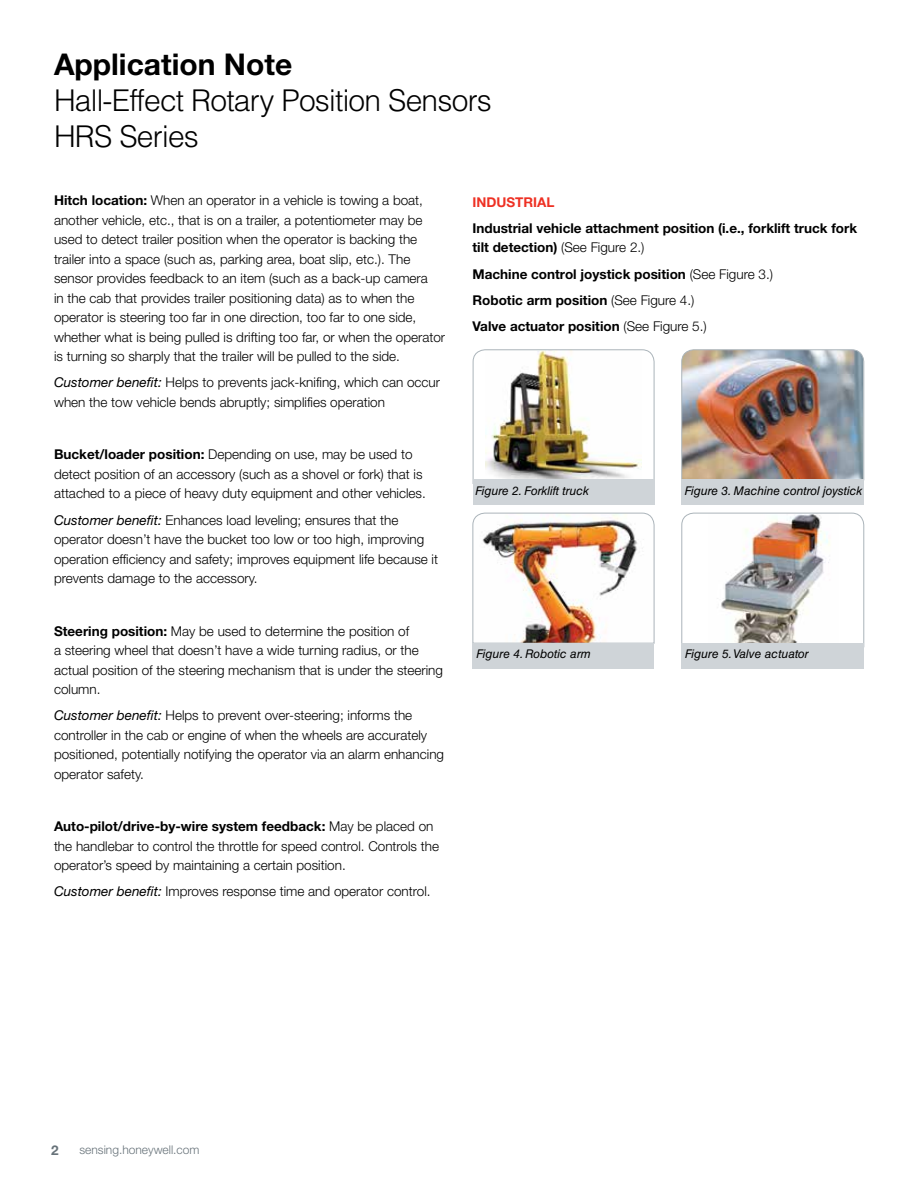
<style>
.page{position:relative;width:918px;height:1188px;background:#fff}
.page>*{position:absolute;margin:0;border:0;box-sizing:border-box;transform-origin:0 0}
.t1{font:300 30px/36px "Helvetica LT Std";letter-spacing:-.025em;color:#000}
.t2{font:700 30px "Helvetica Neue LT Std";color:#000}
.t3{font:300 13.5px/19.5px "Helvetica Neue LT Std";color:#000}
.t4{font:700 13.5px/26.2px "Helvetica Neue LT Std";color:#000}
.t5{font:700 13.5px "Helvetica Neue LT Std";color:#ee3124}
.t6{font:700 13.5px "Helvetica Neue LT Std";color:#68737a}
.t7{font:italic 12px "Helvetica LT Std";color:#000}
.t8{font:300 12px "Helvetica Neue LT Std";color:#68737a}
.s1{font-weight:700}
.s2{font-weight:400;font-style:italic}
.s3{font-weight:300}
</style>
<div class="page">
<img style="left:681px;top:349px;width:184px;height:131px">
<img style="left:681px;top:512px;width:184px;height:135px">
<img style="left:472px;top:349px;width:183px;height:135px">
<img style="left:472px;top:512px;width:183px;height:132px">
<div style="left:472px;top:643px;width:182px;height:26px;background:#cfd4d8"></div>
<div style="left:681px;top:479px;width:183px;height:26px;background:#cfd4d8"></div>
<div style="left:473px;top:479px;width:181px;height:26px;background:#cfd4d8"></div>
<div style="left:681px;top:643px;width:183px;height:26px;background:#cfd4d8"></div>
<h1 class="t2" style="left:54px;top:46px;width:240px">Application Note</h1>
<h1 class="t1" style="left:54px;top:82px;width:439px">Hall-Effect Rotary Position Sensors<br>HRS Series</h1>
<p class="t3" style="left:54px;top:190px;width:393px"><span class="s1">Hitch location:</span> When an operator in a vehicle is towing a boat, another vehicle, etc., that is on a trailer, a potentiometer may be used to detect trailer position when the operator is backing the trailer into a space (such as, parking area, boat slip, etc.). The sensor provides feedback to an item (such as a back-up camera<br>in the cab that provides trailer positioning data) as to when the operator is steering too far in one direction, too far to one side, whether what is being pulled is drifting too far, or when the operator is turning so sharply that the trailer will be pulled to the side.</p>
<p class="t3" style="left:54px;top:372px;width:388px"><span class="s2">Customer benefit:</span> Helps to prevents jack-knifing, which can occur when the tow vehicle bends abruptly; simplifies operation</p>
<p class="t3" style="left:54px;top:444px;width:373px"><span class="s1">Bucket/loader position:</span> Depending on use, may be used to detect position of an accessory (such as a shovel or fork) that is attached to a piece of heavy duty equipment and other vehicles.</p>
<p class="t3" style="left:54px;top:510px;width:386px"><span class="s2">Customer benefit:</span> Enhances load leveling; ensures that the operator doesn’t have the bucket too low or too high, improving operation efficiency and safety; improves equipment life because it prevents damage to the accessory.</p>
<p class="t3" style="left:54px;top:621px;width:391px"><span class="s1">Steering position:</span> May be used to determine the position of<br>a steering wheel that doesn’t have a wide turning radius, or the actual position of the steering mechanism that is under the steering column.</p>
<p class="t3" style="left:54px;top:705px;width:392px"><span class="s2">Customer benefit:</span> Helps to prevent over-steering; informs the controller in the cab or engine of when the wheels are accurately positioned, potentially notifying the operator via an alarm enhancing operator safety.</p>
<p class="t3" style="left:54px;top:816px;width:387px"><span class="s1">Auto-pilot/drive-by-wire system feedback:</span> May be placed on the handlebar to control the throttle for speed control. Controls the operator’s speed by maintaining a certain position.</p>
<p class="t3" style="left:54px;top:882px;width:378px"><span class="s2">Customer benefit:</span> Improves response time and operator control.</p>
<p class="t5" style="left:472px;top:193px;width:83px">INDUSTRIAL</p>
<p class="t4" style="left:472px;top:218px;width:386px;line-height:19.5px">Industrial vehicle attachment position (i.e., forklift truck fork tilt detection) <span class="s3">(See Figure 2.)</span></p>
<p class="t4" style="left:472px;top:260px;width:302px">Machine control joystick position <span class="s3">(See Figure 3.)<br></span>Robotic arm position <span class="s3">(See Figure 4.)<br></span>Valve actuator position <span class="s3">(See Figure 5.)</span></p>
<p class="t7" style="left:475px;top:484px;width:115px">Figure 2. Forklift truck</p>
<p class="t7" style="left:684px;top:484px;width:180px">Figure 3. Machine control joystick</p>
<p class="t7" style="left:476px;top:647px;width:116px">Figure 4. Robotic arm</p>
<p class="t7" style="left:685px;top:647px;width:125px">Figure 5. Valve actuator</p>
<p class="t6" style="left:51px;top:1142px;width:9px">2</p>
<p class="t8" style="left:79px;top:1143px;width:122px">sensing.honeywell.com</p>
</div>
